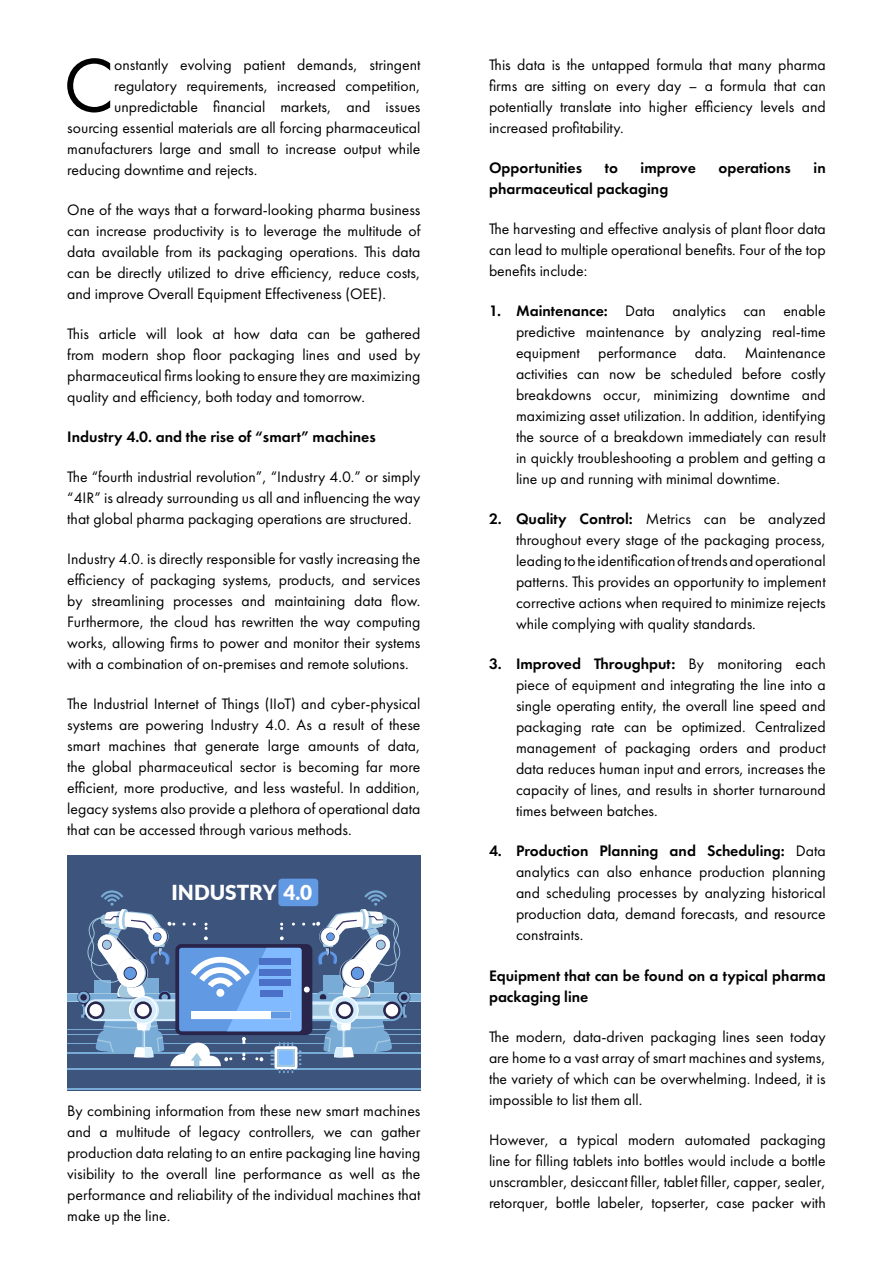
<style>
.page{position:relative;width:893px;height:1263px;background:#fff}
.page>*{position:absolute;margin:0;border:0;box-sizing:border-box;transform-origin:0 0}
.t1{font:78.75px "Futura PT";color:#000001}
.t2{font:900 20.7px "Lato";color:#fff}
.t3{font:15.75px/21px "Futura PT";color:#000001;text-align:justify}
.t4{font:600 15.75px/21px "Futura PT";color:#000001}
.s1{font-weight:600}
</style>
<div class="page">
<div style="left:67px;top:855px;width:353px;height:235px;background:#3d547d"></div>
<hr style="left:67px;top:1088px;width:353px;height:2px;background:#78abd6">
<hr style="left:67px;top:1068px;width:353px;height:2px;background:#78abd6">
<hr style="left:67px;top:1052px;width:353px;height:2px;background:#78abd6">
<hr style="left:67px;top:1043px;width:353px;height:1px;background:#78abd6">
<hr style="left:67px;top:1034px;width:353px;height:1px;background:#78abd6">
<hr style="left:67px;top:1029px;width:353px;height:1px;background:#78abd6">
<div style="left:67px;top:994px;width:353px;height:6px;background:#78abd6"></div>
<svg style="left:77px;top:991px;width:13px;height:13px"></svg>
<svg style="left:78px;top:991px;width:11px;height:12px"></svg>
<svg style="left:81px;top:890px;width:329px;height:183px"></svg>
<div style="left:278px;top:879px;width:40px;height:27px;background:#6199e3;border-radius:3px"></div>
<p class="t1" style="left:63px;top:39px;width:52px">C</p>
<p class="t3" style="left:114px;top:54px;width:308px">onstantly evolving patient demands, stringent</p>
<p class="t3" style="left:114px;top:75px;width:308px">regulatory requirements, increased competition,</p>
<p class="t3" style="left:114px;top:96px;width:308px">unpredictable financial markets, and issues</p>
<p class="t3" style="left:67px;top:117px;width:355px">sourcing essential materials are all forcing pharmaceutical</p>
<p class="t3" style="left:67px;top:138px;width:355px">manufacturers large and small to increase output while</p>
<p class="t3" style="left:67px;top:159px;width:192px">reducing downtime and rejects.</p>
<p class="t3" style="left:67px;top:199px;width:355px">One of the ways that a forward-looking pharma business can increase productivity is to leverage the multitude of data available from its packaging operations. This data can be directly utilized to drive efficiency, reduce costs, and improve Overall Equipment Effectiveness (OEE).</p>
<p class="t3" style="left:67px;top:323px;width:355px">This article will look at how data can be gathered from modern shop floor packaging lines and used by pharmaceutical firms looking to ensure they are maximizing quality and efficiency, both today and tomorrow.</p>
<p class="t4" style="left:67px;top:426px;width:310px">Industry 4.0. and the rise of “smart” machines</p>
<p class="t3" style="left:67px;top:466px;width:355px">The “fourth industrial revolution”, “Industry 4.0.” or simply “4IR” is already surrounding us all and influencing the way that global pharma packaging operations are structured.</p>
<p class="t3" style="left:67px;top:548px;width:355px">Industry 4.0. is directly responsible for vastly increasing the efficiency of packaging systems, products, and services by streamlining processes and maintaining data flow.<br>Furthermore, the cloud has rewritten the way computing works, allowing firms to power and monitor their systems with a combination of on-premises and remote solutions.</p>
<p class="t3" style="left:67px;top:694px;width:355px">The Industrial Internet of Things (IIoT) and cyber-physical systems are powering Industry 4.0. As a result of these smart machines that generate large amounts of data, the global pharmaceutical sector is becoming far more efficient, more productive, and less wasteful. In addition, legacy systems also provide a plethora of operational data that can be accessed through various methods.</p>
<h2 class="t2" style="left:171px;top:876px;width:142px">INDUSTRY 4.0</h2>
<p class="t3" style="left:67px;top:1100px;width:355px">By combining information from these new smart machines and a multitude of legacy controllers, we can gather production data relating to an entire packaging line having visibility to the overall line performance as well as the performance and reliability of the individual machines that make up the line.</p>
<p class="t3" style="left:489px;top:54px;width:338px">This data is the untapped formula that many pharma firms are sitting on every day – a formula that can potentially translate into higher efficiency levels and increased profitability.</p>
<p class="t4" style="left:489px;top:157px;width:95px">Opportunities</p>
<p class="t4" style="left:605px;top:157px;width:15px">to</p>
<p class="t4" style="left:641px;top:157px;width:57px">improve</p>
<p class="t4" style="left:719px;top:157px;width:74px">operations</p>
<p class="t4" style="left:814px;top:157px;width:14px">in</p>
<p class="t4" style="left:489px;top:178px;width:181px">pharmaceutical packaging</p>
<p class="t3" style="left:489px;top:218px;width:338px">The harvesting and effective analysis of plant floor data can lead to multiple operational benefits. Four of the top benefits include:</p>
<p class="t3" style="left:516px;top:300px;width:311px;text-indent:-27px"><span class="s1">1. Maintenance:</span> Data analytics can enable predictive maintenance by analyzing real-time equipment performance data. Maintenance activities can now be scheduled before costly breakdowns occur, minimizing downtime and maximizing asset utilization. In addition, identifying the source of a breakdown immediately can result in quickly troubleshooting a problem and getting a line up and running with minimal downtime.</p>
<p class="t3" style="left:516px;top:508px;width:311px;text-indent:-27px"><span class="s1">2. Quality Control:</span> Metrics can be analyzed throughout every stage of the packaging process, leading to the identification of trends and operational patterns. This provides an opportunity to implement corrective actions when required to minimize rejects while complying with quality standards.</p>
<p class="t3" style="left:516px;top:653px;width:311px;text-indent:-27px"><span class="s1">3. Improved Throughput:</span> By monitoring each piece of equipment and integrating the line into a single operating entity, the overall line speed and packaging rate can be optimized. Centralized management of packaging orders and product data reduces human input and errors, increases the capacity of lines, and results in shorter turnaround times between batches.</p>
<p class="t3" style="left:516px;top:841px;width:311px;text-indent:-27px"><span class="s1">4. Production Planning and Scheduling:</span> Data analytics can also enhance production planning and scheduling processes by analyzing historical production data, demand forecasts, and resource constraints.</p>
<p class="t4" style="left:489px;top:965px;width:338px">Equipment that can be found on a typical pharma packaging line</p>
<p class="t3" style="left:489px;top:1026px;width:338px">The modern, data-driven packaging lines seen today are home to a vast array of smart machines and systems, the variety of which can be overwhelming. Indeed, it is impossible to list them all.</p>
<p class="t3" style="left:489px;top:1129px;width:338px">However, a typical modern automated packaging line for filling tablets into bottles would include a bottle unscrambler, desiccant filler, tablet filler, capper, sealer, retorquer, bottle labeler, topserter, case packer with</p>
</div>
